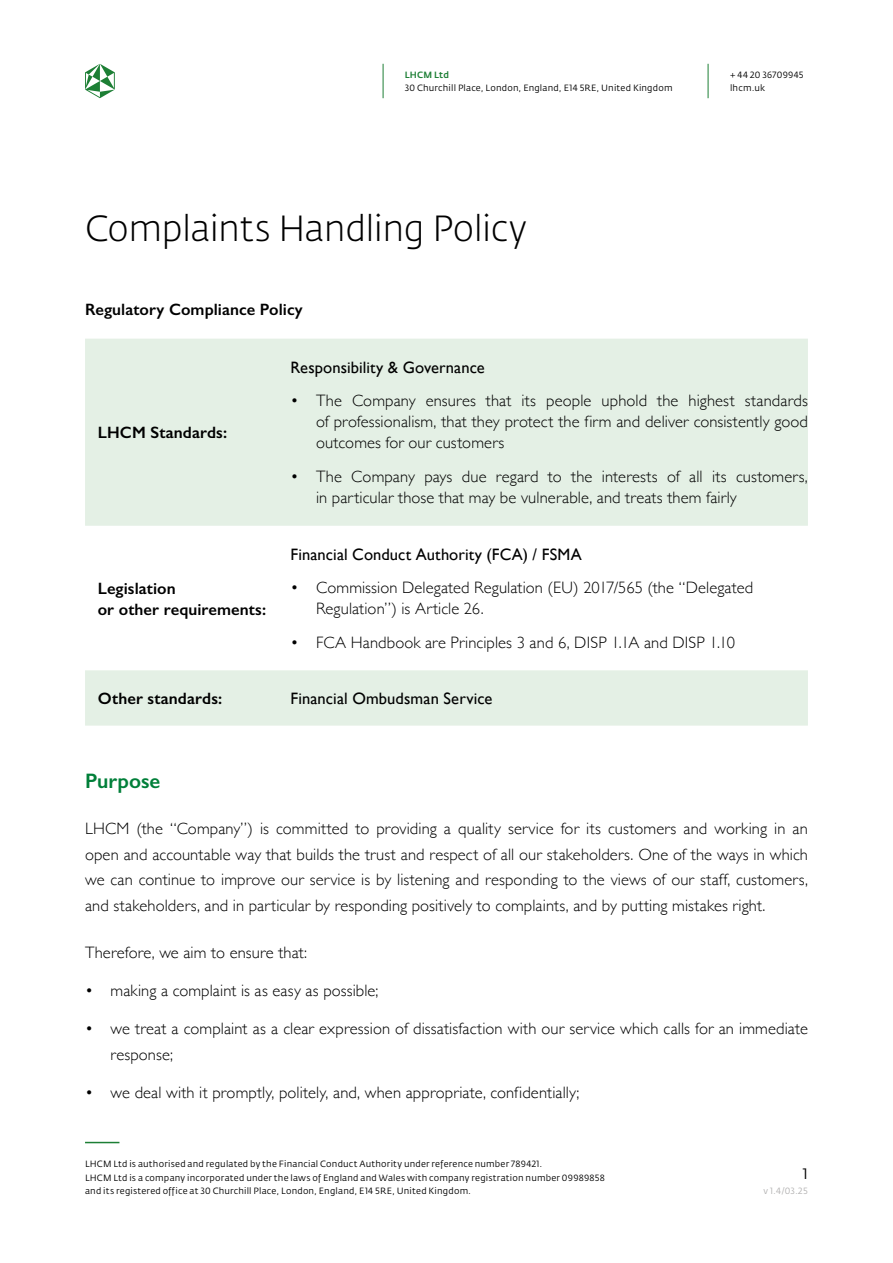
<style>
.page{position:relative;width:893px;height:1263px;background:#fff}
.page>*{position:absolute;margin:0;border:0;box-sizing:border-box;transform-origin:0 0}
.t1{font:300 36px "Fedra Sans Pro";letter-spacing:-.02em;color:#000}
.t2{font:600 21px "Gill Sans";color:#007f39}
.t3{font:300 16.5px/21px "Gill Sans";letter-spacing:.01em;color:#000}
.t4{font:600 16.5px/21px "Gill Sans";letter-spacing:.005em;color:#000}
.t5{font:16.5px "Gill Sans";letter-spacing:.005em;color:#000}
.t6{font:15px "Fedra Sans Pro";color:#000}
.t7{font:9px/13.5px "Fedra Sans Pro";letter-spacing:.02em;color:#000}
.t8{font:9px "Fedra Sans Pro";color:#b3b2b2}
.t9{font:500 9px "Fedra Sans Pro";letter-spacing:.02em;color:#1d7f35}
</style>
<div class="page">
<hr style="left:383px;top:64px;width:1px;height:34px;background:#1d7f35">
<hr style="left:708px;top:64px;width:1px;height:34px;background:#1d7f35">
<svg style="left:85px;top:64px;width:30px;height:34px"></svg>
<hr style="left:85px;top:1142px;width:34px;height:1px;background:#1d7f35">
<svg style="left:85px;top:339px;width:723px;height:387px;fill:#e4f0e5"></svg>
<p class="t9" style="left:405px;top:69px;width:46px">LHCM Ltd</p>
<p class="t7" style="left:405px;top:81px;width:269px">30 Churchill Place, London, England, E14 5RE, United Kingdom</p>
<h1 class="t1" style="left:85px;top:206px;width:443px">Complaints Handling Policy</h1>
<p class="t4" style="left:85px;top:299px;width:219px">Regulatory Compliance Policy</p>
<p class="t7" style="left:730px;top:68px;width:75px">+ 44 20 36709945 lhcm.uk</p>
<p class="t4" style="left:98px;top:422px;width:131px">LHCM Standards:</p>
<p class="t4" style="left:98px;top:577px;width:170px">Legislation<br>or other requirements:</p>
<p class="t5" style="left:291px;top:357px;width:196px">Responsibility &amp; Governance</p>
<p class="t3" style="left:316px;top:390px;width:493px;text-align:justify;text-indent:-26px">• The Company ensures that its people uphold the highest standards of professionalism, that they protect the firm and deliver consistently good outcomes for our customers</p>
<p class="t3" style="left:316px;top:465px;width:493px;text-indent:-26px">• The Company pays due regard to the interests of all its customers, in particular those that may be vulnerable, and treats them fairly</p>
<p class="t5" style="left:291px;top:544px;width:293px">Financial Conduct Authority (FCA) / FSMA</p>
<p class="t3" style="left:316px;top:577px;width:439px;text-indent:-26px">• Commission Delegated Regulation (EU) 2017/565 (the “Delegated<br>Regulation”) is Article 26.</p>
<p class="t3" style="left:291px;top:631px;width:446px">• FCA Handbook are Principles 3 and 6, DISP 1.1A and DISP 1.10</p>
<p class="t4" style="left:98px;top:688px;width:126px">Other standards:</p>
<p class="t5" style="left:291px;top:688px;width:203px">Financial Ombudsman Service</p>
<p class="t2" style="left:85px;top:768px;width:77px">Purpose</p>
<p class="t3" style="left:85px;top:815px;width:724px;line-height:25.5px;text-align:justify">LHCM (the “Company”) is committed to providing a quality service for its customers and working in an open and accountable way that builds the trust and respect of all our stakeholders. One of the ways in which we can continue to improve our service is by listening and responding to the views of our staff, customers, and stakeholders, and in particular by responding positively to complaints, and by putting mistakes right.</p>
<p class="t3" style="left:85px;top:941px;width:224px">Therefore, we aim to ensure that:</p>
<p class="t3" style="left:85px;top:979px;width:295px">• making a complaint is as easy as possible;</p>
<p class="t3" style="left:111px;top:1015px;width:699px;line-height:25.5px;text-indent:-26px">• we treat a complaint as a clear expression of dissatisfaction with our service which calls for an immediate response;</p>
<p class="t3" style="left:85px;top:1081px;width:496px">• we deal with it promptly, politely, and, when appropriate, confidentially;</p>
<p class="t7" style="left:85px;top:1157px;width:521px">LHCM Ltd is authorised and regulated by the Financial Conduct Authority under reference number 789421.<br>LHCM Ltd is a company incorporated under the laws of England and Wales with company registration number 09989858 and its registered office at 30 Churchill Place, London, England, E14 5RE, United Kingdom.</p>
<p class="t6" style="left:803px;top:1164px;width:6px">1</p>
<p class="t8" style="left:763px;top:1185px;width:46px">v 1.4/03.25</p>
</div>
